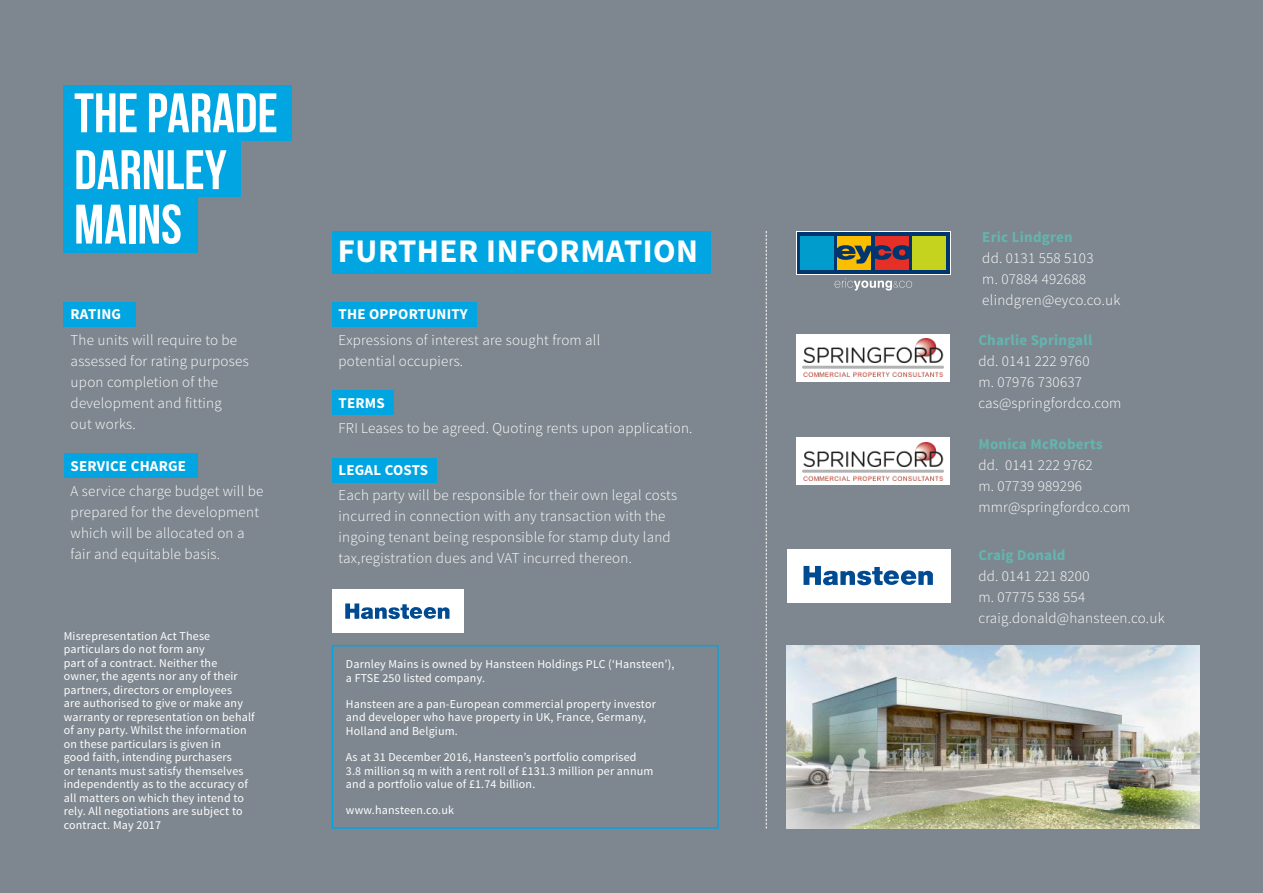
<style>
.page{position:relative;width:1263px;height:893px;background:#7e878f}
.page>*{position:absolute;margin:0;border:0;box-sizing:border-box;transform-origin:0 0}
.t1{font:700 55.5px/55.7px "Bebas Neue";color:#fff}
.t2{font:700 33px "Source Sans Pro";letter-spacing:.015em;color:#fff}
.t3{font:300 15px/21px "Source Sans Pro";letter-spacing:.015em;color:#fff}
.t4{font:700 15px "Source Sans Pro";letter-spacing:.015em;color:#64b5b0}
.t5{font:700 15px "Source Sans Pro";letter-spacing:.015em;color:#fff}
.t6{font:12px/13.5px "Source Sans Pro";letter-spacing:.015em;color:#fff}
</style>
<div class="page">
<div style="left:332px;top:303px;width:145px;height:24px;background:#00a5e2"></div>
<div style="left:64px;top:303px;width:72px;height:24px;background:#00a5e2"></div>
<div style="left:64px;top:453px;width:134px;height:25px;background:#00a5e2"></div>
<div style="left:332px;top:390px;width:62px;height:24px;background:#00a5e2"></div>
<div style="left:332px;top:459px;width:104px;height:24px;background:#00a5e2"></div>
<div style="left:796px;top:334px;width:154px;height:47px;background:#fff"></div>
<img style="left:803px;top:339px;width:141px;height:38px">
<div style="left:796px;top:437px;width:154px;height:48px;background:#fff"></div>
<img style="left:803px;top:442px;width:141px;height:38px">
<svg style="left:766px;top:231px;width:1px;height:598px"></svg>
<svg style="left:796px;top:231px;width:154px;height:43px"></svg>
<svg style="left:797px;top:232px;width:152px;height:41px;background:#15436b"></svg>
<div style="left:838px;top:236px;width:33px;height:33px;background:#fcbe00"></div>
<div style="left:875px;top:236px;width:33px;height:33px;background:#e63026"></div>
<div style="left:801px;top:236px;width:33px;height:33px;background:#009ccc"></div>
<div style="left:912px;top:236px;width:33px;height:33px;background:#c5d31f"></div>
<svg style="left:835px;top:278px;width:77px;height:13px"></svg>
<svg style="left:836px;top:245px;width:76px;height:19px"></svg>
<div style="left:332px;top:645px;width:387px;height:184px;border:2px solid #00a5e2"></div>
<div style="left:63px;top:85px;width:229px;height:56px;background:#00a5e2"></div>
<div style="left:63px;top:141px;width:178px;height:56px;background:#00a5e2"></div>
<div style="left:63px;top:197px;width:135px;height:56px;background:#00a5e2"></div>
<img style="left:787px;top:646px;width:412px;height:183px">
<div style="left:787px;top:549px;width:163px;height:53px;background:#fff"></div>
<svg style="left:803px;top:566px;width:130px;height:19px"></svg>
<div style="left:332px;top:589px;width:131px;height:44px;background:#fff"></div>
<svg style="left:345px;top:603px;width:104px;height:16px"></svg>
<div style="left:332px;top:231px;width:379px;height:42px;background:#00a5e2"></div>
<h1 class="t1" style="left:74px;top:85px;width:205px">THE PARADE<br>DARNLEY<br>MAINS</h1>
<p class="t5" style="left:71px;top:305px;width:52px">RATING</p>
<p class="t3" style="left:71px;top:329px;width:180px">The units will require to be assessed for rating purposes upon completion of the development and fitting<br>out works.</p>
<p class="t5" style="left:71px;top:456px;width:117px">SERVICE CHARGE</p>
<p class="t3" style="left:71px;top:480px;width:194px">A service charge budget will be prepared for the development which will be allocated on a fair and equitable basis.</p>
<p class="t6" style="left:64px;top:629px;width:193px">Misrepresentation Act These particulars do not form any<br>part of a contract. Neither the owner, the agents nor any of their partners, directors or employees<br>are authorised to give or make any warranty or representation on behalf of any party. Whilst the information on these particulars is given in<br>good faith, intending purchasers<br>or tenants must satisfy themselves independently as to the accuracy of all matters on which they intend to rely. All negotiations are subject to contract. May 2017</p>
<h2 class="t2" style="left:338px;top:230px;width:362px">FURTHER INFORMATION</h2>
<p class="t5" style="left:339px;top:305px;width:131px">THE OPPORTUNITY</p>
<p class="t3" style="left:339px;top:329px;width:263px">Expressions of interest are sought from all potential occupiers.</p>
<p class="t5" style="left:339px;top:393px;width:48px">TERMS</p>
<p class="t3" style="left:339px;top:418px;width:355px">FRI Leases to be agreed. Quoting rents upon application.</p>
<p class="t5" style="left:339px;top:460px;width:91px">LEGAL COSTS</p>
<p class="t3" style="left:339px;top:485px;width:340px">Each party will be responsible for their own legal costs incurred in connection with any transaction with the ingoing tenant being responsible for stamp duty land tax,registration dues and VAT incurred thereon.</p>
<p class="t6" style="left:346px;top:658px;width:330px">Darnley Mains is owned by Hansteen Holdings PLC (‘Hansteen’), a FTSE 250 listed company.</p>
<p class="t6" style="left:346px;top:697px;width:311px">Hansteen are a pan-European commercial property investor and developer who have property in UK, France, Germany,<br>Holland and Belgium.</p>
<p class="t6" style="left:346px;top:751px;width:309px">As at 31 December 2016, Hansteen’s portfolio comprised<br>3.8 million sq m with a rent roll of £131.3 million per annum and a portfolio value of £1.74 billion.</p>
<p class="t6" style="left:346px;top:804px;width:110px">www.hansteen.co.uk</p>
<p class="t4" style="left:982px;top:228px;width:92px">Eric Lindgren</p>
<p class="t3" style="left:982px;top:248px;width:140px">dd. 0131 558 5103<br>m. 07884 492688 elindgren@eyco.co.uk</p>
<p class="t4" style="left:978px;top:331px;width:115px">Charlie Springall</p>
<p class="t3" style="left:978px;top:351px;width:145px">dd. 0141 222 9760<br>m. 07976 730637 cas@springfordco.com</p>
<p class="t4" style="left:978px;top:434px;width:126px">Monica McRoberts</p>
<p class="t3" style="left:978px;top:454px;width:154px">dd. 0141 222 9762<br>m. 07739 989296 mmr@springfordco.com</p>
<p class="t4" style="left:978px;top:545px;width:89px">Craig Donald</p>
<p class="t3" style="left:978px;top:565px;width:188px">dd. 0141 221 8200<br>m. 07775 538 554 craig.donald@hansteen.co.uk</p>
</div>
